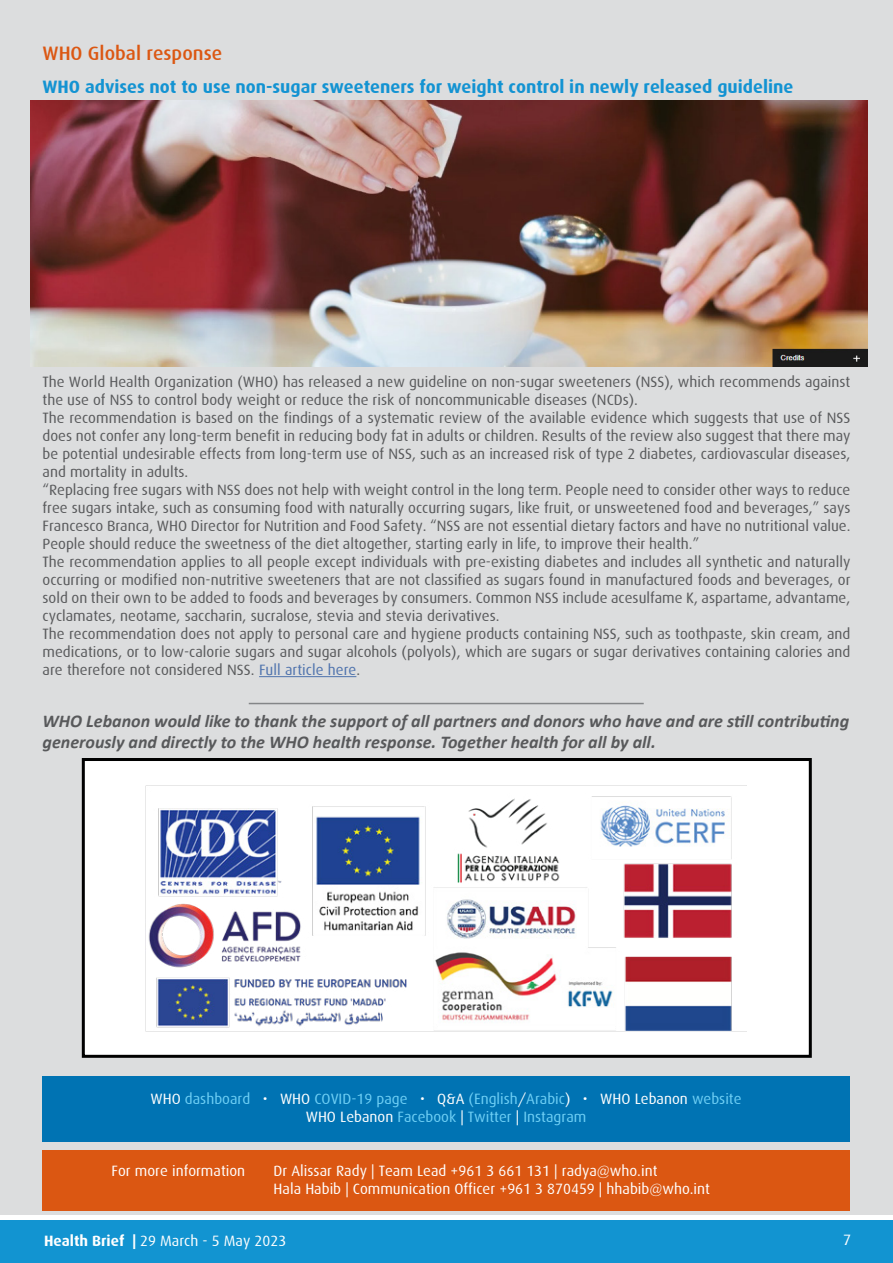
<style>
.page{position:relative;width:893px;height:1263px;background:#fff}
.page>*{position:absolute;margin:0;border:0;box-sizing:border-box;transform-origin:0 0}
.t1{font:500 19.5px "Dax";color:#db5712}
.t2{font:italic 700 18px/21.6px "Calibri";color:#58595b}
.t3{font:700 18px "Dax";color:#1393d2}
.t4{font:15px/18px "Dax";color:#58595b}
.t5{font:15px "Dax";color:#fff}
.t6{font:15px "Dax";color:#6ecff5}
.t7{font:700 15px "Dax";color:#fff}
.s1{color:#4f73ad}
.s2{color:#fff}
.s3{color:#6ecff5}
.s4{font-weight:700}
</style>
<div class="page">
<div style="left:0;top:1220px;width:893px;height:43px;background:#1294d1"></div>
<div style="left:0;top:0;width:893px;height:1214px;background:#dcddde"></div>
<div style="left:43px;top:1076px;width:807px;height:66px;background:#0073b3"></div>
<div style="left:43px;top:1150px;width:807px;height:61px;background:#db5712"></div>
<hr style="left:249px;top:703px;width:395px;height:1px;background:#848688">
<div style="left:83px;top:759px;width:727px;height:297px;background:#fff"></div>
<div style="left:82px;top:758px;width:730px;height:300px;border:3px solid #000"></div>
<img style="left:145px;top:785px;width:602px;height:246px">
<hr style="left:259px;top:676px;width:97px;height:1px;background:#4f73ad">
<img style="left:30px;top:101px;width:837px;height:265px">
<h1 class="t1" style="left:43px;top:43px;width:181px">WHO Global response</h1>
<p class="t3" style="left:43px;top:76px;width:752px">WHO advises not to use non-sugar sweeteners for weight control in newly released guideline</p>
<p class="t4" style="left:43px;top:373px;width:809px">The World Health Organization (WHO) has released a new guideline on non-sugar sweeteners (NSS ,) which recommends against the use of NSS to control body weight or reduce the risk of noncommunicable diseases (NCDs .(<br>The recommendation is based on the findings of a systematic review of the available evidence which suggests that use of NSS does not confer any long-term benefit in reducing body fat in adults or children. Results of the review also suggest that there may be potential undesirable effects from long-term use of NSS, such as an increased risk of type 2 diabetes, cardiovascular diseases, and mortality in adults.<br>“Replacing free sugars with NSS does not help with weight control in the long term. People need to consider other ways to reduce free sugars intake, such as consuming food with naturally occurring sugars, like fruit, or unsweetened food and beverages,” says Francesco Branca, WHO Director for Nutrition and Food Safety “. NSS are not essential dietary factors and have no nutritional value.<br>People should reduce the sweetness of the diet altogether, starting early in life to, improve their health “.<br>The recommendation applies to all people except individuals with pre-existing diabetes and includes all synthetic and naturally occurring or modified non-nutritive sweeteners that are not classified as sugars found in manufactured foods and beverages, or sold on their own to be added to foods and beverages by consumers. Common NSS include acesulfame ,K aspartame, advantame, cyclamates, neotame, saccharin, sucralose, stevia and stevia derivatives.<br>The recommendation does not apply to personal care and hygiene products containing NSS, such as toothpaste, skin cream, and medications, or to low-calorie sugars and sugar alcohols (polyols ,) which are sugars or sugar derivatives containing calories and are therefore not considered NSS. <span class="s1">Full article here</span>.</p>
<p class="t2" style="left:43px;top:709px;width:808px">WHO Lebanon would like to thank the support of all partners and donors who have and are still contributing generously and directly to the WHO health response. Together health for all by all.</p>
<p class="t6" style="left:150px;top:1091px;width:101px"><span class="s2">WHO</span> dashboard</p>
<p class="t5" style="left:112px;top:1162px;width:135px">For more information</p>
<p class="t5" style="left:263px;top:1091px;width:6px">•</p>
<p class="t6" style="left:280px;top:1091px;width:129px"><span class="s2">WHO</span> COVID-19 page</p>
<p class="t5" style="left:420px;top:1091px;width:6px">•</p>
<p class="t6" style="left:437px;top:1091px;width:152px"><span class="s2">Q&amp;A</span> (English<span class="s2">/</span>Arabic<span class="s2">) •</span></p>
<p class="t5" style="left:600px;top:1091px;width:143px">WHO Lebanon <span class="s3">website</span></p>
<p class="t6" style="left:306px;top:1109px;width:282px"><span class="s2">WHO Lebanon</span> Facebook <span class="s2">|</span> Twitter <span class="s2">|</span> Instagram</p>
<p class="t5" style="left:274px;top:1162px;width:385px">Dr Alissar Rady | Team Lead +961 3 661 131 | radya@who.int</p>
<p class="t5" style="left:274px;top:1180px;width:438px">Hala Habib | Communication Officer +961 3 870459 | hhabib@who.int</p>
<p class="t7" style="left:44px;top:1233px;width:82px">Health Brief</p>
<p class="t5" style="left:132px;top:1233px;width:155px"><span class="s4">|</span> 29 March 5- May 2023</p>
<p class="t5" style="left:843px;top:1231px;width:9px">7</p>
</div>
